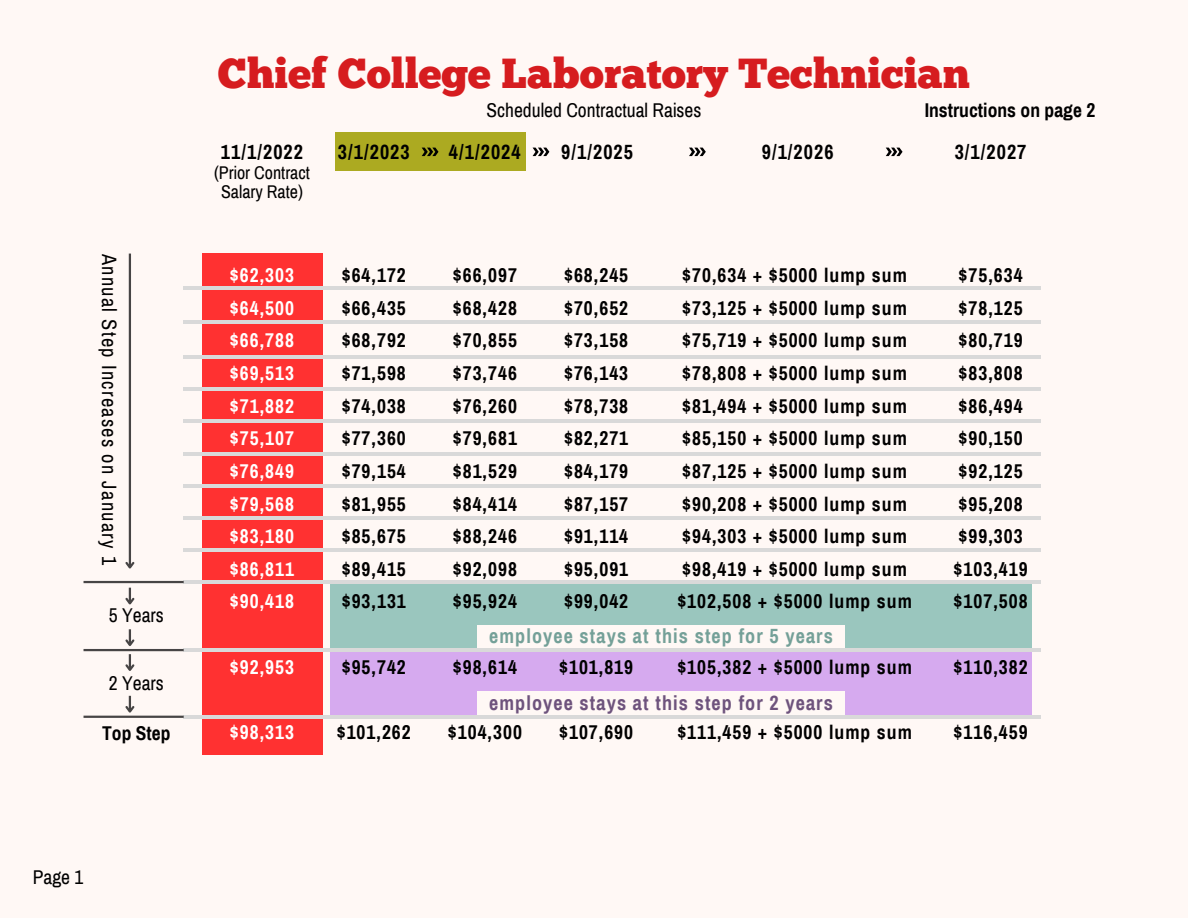
<style>
.page{position:relative;width:1188px;height:918px;background:#fff8f5}
.page>*{position:absolute;margin:0;border:0;box-sizing:border-box;transform-origin:0 0}
.t1{font:42px "Chunk Five";color:#d61c1f}
.t2{font:20.4px "Archivo Narrow";letter-spacing:.065em;color:#000}
.t3{font:700 20.1px "Archivo Narrow";letter-spacing:.055em;color:#000}
.t4{font:700 20.1px "Archivo Narrow";letter-spacing:.055em;color:#74a098}
.t5{font:700 20.1px "Archivo Narrow";letter-spacing:.055em;color:#6e537d}
.t6{font:700 19.5px/32.7px "Archivo Narrow";letter-spacing:.055em;color:#000;text-align:justify}
.t7{font:700 19.5px/32.7px "Archivo Narrow";letter-spacing:.055em;color:#fff;text-align:justify}
.t8{font:19.5px "Archivo Narrow";color:#000}
.t9{font:700 19.5px "Archivo Narrow";color:#000}
.t10{font:18px "Archivo Narrow";color:#000}
</style>
<div class="page">
<div style="left:202px;top:254px;width:120px;height:501px;background:#ff3131"></div>
<hr style="left:184px;top:286px;width:857px;height:4px;background:#d9d9d9">
<div style="left:330px;top:582px;width:701px;height:66px;background:#9ac6be"></div>
<div style="left:330px;top:652px;width:702px;height:63px;background:#d6aaef"></div>
<div style="left:478px;top:625px;width:367px;height:23px;background:#fff8f5"></div>
<div style="left:478px;top:692px;width:367px;height:23px;background:#fff8f5"></div>
<hr style="left:184px;top:320px;width:857px;height:4px;background:#d9d9d9">
<hr style="left:184px;top:355px;width:857px;height:4px;background:#d9d9d9">
<hr style="left:184px;top:387px;width:857px;height:4px;background:#d9d9d9">
<hr style="left:184px;top:419px;width:857px;height:4px;background:#d9d9d9">
<hr style="left:184px;top:452px;width:857px;height:3px;background:#d9d9d9">
<hr style="left:184px;top:484px;width:857px;height:3px;background:#d9d9d9">
<hr style="left:184px;top:516px;width:857px;height:4px;background:#d9d9d9">
<hr style="left:184px;top:548px;width:857px;height:4px;background:#d9d9d9">
<hr style="left:184px;top:580px;width:857px;height:4px;background:#d9d9d9">
<hr style="left:184px;top:648px;width:857px;height:4px;background:#d9d9d9">
<hr style="left:184px;top:715px;width:857px;height:4px;background:#d9d9d9">
<div style="left:335px;top:132px;width:190px;height:39px;background:#acaa21"></div>
<svg style="left:422px;top:148px;width:17px;height:8px"></svg>
<svg style="left:689px;top:148px;width:17px;height:8px"></svg>
<svg style="left:886px;top:148px;width:17px;height:8px"></svg>
<svg style="left:533px;top:148px;width:16px;height:8px"></svg>
<hr style="left:129px;top:254px;width:2px;height:313px;background:#474545">
<svg style="left:125px;top:560px;width:10px;height:9px"></svg>
<hr style="left:84px;top:581px;width:100px;height:2px;background:#474545">
<hr style="left:84px;top:649px;width:100px;height:2px;background:#474545">
<hr style="left:84px;top:716px;width:100px;height:2px;background:#474545">
<svg style="left:125px;top:588px;width:10px;height:17px"></svg>
<svg style="left:123px;top:629px;width:13px;height:42px"></svg>
<svg style="left:125px;top:696px;width:10px;height:17px"></svg>
<h2 class="t2" style="left:120px;top:254px;width:313px;rotate:90deg">Annual Step Increases on January 1</h2>
<h2 class="t8" style="left:109px;top:605px;width:57px">5 Years</h2>
<h3 class="t8" style="left:109px;top:673px;width:57px">2 Years</h3>
<p class="t6" style="left:102px;top:717px;width:70px">Top Step</p>
<h2 class="t1" style="left:218px;top:57px;width:754px">Chief College Laboratory Technician</h2>
<p class="t8" style="left:486px;top:99px;width:217px">Scheduled Contractual Raises</p>
<h2 class="t9" style="left:925px;top:99px;width:172px">Instructions on page 2</h2>
<h2 class="t3" style="left:221px;top:141px;width:84px">11/1/2022</h2>
<p class="t3" style="left:338px;top:141px;width:73px">3/1/2023</p>
<h2 class="t3" style="left:449px;top:141px;width:73px">4/1/2024</h2>
<p class="t3" style="left:561px;top:141px;width:73px">9/1/2025</p>
<h2 class="t3" style="left:762px;top:141px;width:73px">9/1/2026</h2>
<p class="t3" style="left:955px;top:141px;width:73px">3/1/2027</p>
<p class="t10" style="left:214px;top:163px;width:97px">(Prior Contract</p>
<h3 class="t10" style="left:221px;top:183px;width:83px">Salary Rate)</h3>
<h1 class="t7" style="left:230px;top:259px;width:66px">$62,303 $64,500 $66,788 $69,513 $71,882 $75,107 $76,849 $79,568 $83,180 $86,811 $90,418</h1>
<p class="t6" style="left:342px;top:259px;width:66px">$64,172 $66,435 $68,792 $71,598 $74,038 $77,360 $79,154 $81,955 $85,675 $89,415 $93,131</p>
<h3 class="t6" style="left:453px;top:259px;width:66px">$66,097 $68,428 $70,855 $73,746 $76,260 $79,681 $81,529 $84,414 $88,246 $92,098 $95,924</h3>
<h2 class="t6" style="left:564px;top:259px;width:66px">$68,245 $70,652 $73,158 $76,143 $78,738 $82,271 $84,179 $87,157 $91,114 $95,091 $99,042</h2>
<h2 class="t6" style="left:677px;top:259px;width:236px;text-align:left">$70,634 + $5000 lump sum $73,125 + $5000 lump sum $75,719 + $5000 lump sum $78,808 + $5000 lump sum $81,494 + $5000 lump sum $85,150 + $5000 lump sum $87,125 + $5000 lump sum $90,208 + $5000 lump sum $94,303 + $5000 lump sum $98,419 + $5000 lump sum $102,508 + $5000 lump sum</h2>
<h2 class="t6" style="left:954px;top:259px;width:76px;text-align:left">$75,634 $78,125 $80,719 $83,808 $86,494 $90,150 $92,125 $95,208 $99,303 $103,419 $107,508</h2>
<p class="t4" style="left:489px;top:626px;width:345px">employee stays at this step for 5 years</p>
<h3 class="t7" style="left:230px;top:651px;width:66px">$92,953</h3>
<p class="t6" style="left:342px;top:651px;width:66px">$95,742</p>
<p class="t6" style="left:453px;top:651px;width:66px">$98,614</p>
<h2 class="t6" style="left:559px;top:651px;width:76px">$101,819</h2>
<h2 class="t6" style="left:677px;top:651px;width:236px">$105,382 + $5000 lump sum</h2>
<h2 class="t6" style="left:954px;top:651px;width:76px">$110,382</h2>
<p class="t5" style="left:489px;top:692px;width:345px">employee stays at this step for 2 years</p>
<h2 class="t7" style="left:230px;top:716px;width:66px">$98,313</h2>
<p class="t6" style="left:337px;top:716px;width:76px">$101,262</p>
<p class="t6" style="left:448px;top:716px;width:76px">$104,300</p>
<h2 class="t6" style="left:559px;top:716px;width:76px">$107,690</h2>
<h2 class="t6" style="left:677px;top:716px;width:236px">$111,459 + $5000 lump sum</h2>
<h2 class="t6" style="left:954px;top:716px;width:76px">$116,459</h2>
<p class="t8" style="left:33px;top:867px;width:52px">Page 1</p>
</div>
